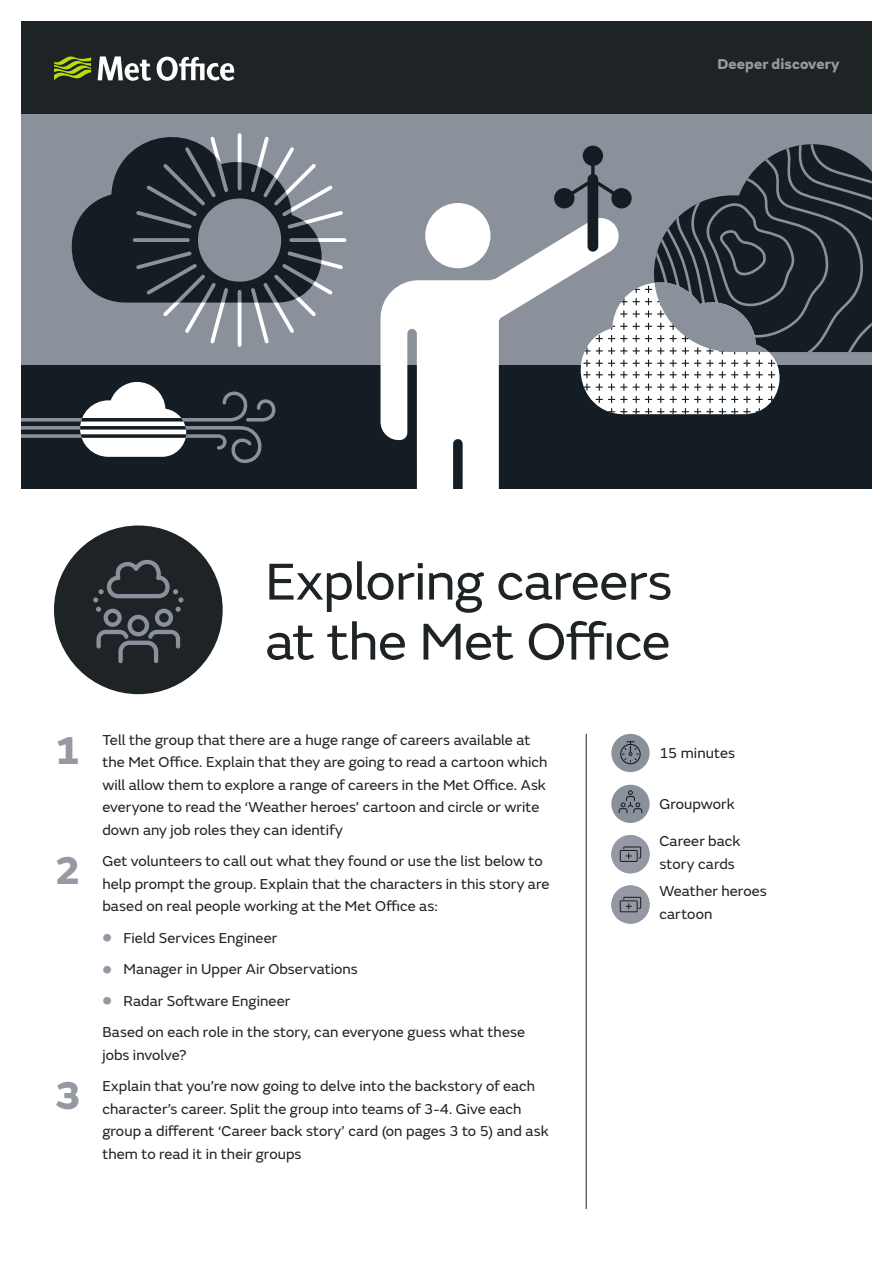
<style>
.page{position:relative;width:893px;height:1263px;background:#fff}
.page>*{position:absolute;margin:0;border:0;box-sizing:border-box;transform-origin:0 0}
.MO_Lesson_plan_title{font:54px/60px "FS Emeric";letter-spacing:-.01em;color:#1e2326}
.t1{font:800 40.5px "FS Emeric";color:#9699a3}
.MO_Lesson_plan_bulle{font:15px/22.5px "FS Emeric";letter-spacing:.005em;color:#1e2326}
.MO_Lesson_plan_body{font:15px/22.5px "FS Emeric";letter-spacing:.005em;color:#1e2326}
.MO_Lesson_plan_age_r{font:800 15px "FS Emeric";letter-spacing:.005em;color:#9699a3}
.s1{font-family:"Arial";font-weight:700;font-size:27px;color:#9699a3}
</style>
<div class="page">
<div style="left:54px;top:525px;width:169px;height:169px;background:#1e2326;border-radius:50%"></div>
<div style="left:21px;top:21px;width:851px;height:95px;background:#1e2326"></div>
<svg style="left:98px;top:56px;width:137px;height:25px"></svg>
<svg style="left:54px;top:56px;width:37px;height:24px"></svg>
<div style="left:21px;top:115px;width:851px;height:374px;background:#8b919b"></div>
<div style="left:21px;top:366px;width:851px;height:123px;background:#141d23"></div>
<svg style="left:71px;top:134px;width:251px;height:169px;fill:#141d23"></svg>
<div style="left:198px;top:198px;width:83px;height:84px;background:#8b919b;border-radius:50%"></div>
<hr style="left:238px;top:133px;width:3px;height:57px;background:#8b919b;border-radius:2px">
<svg style="left:133px;top:238px;width:57px;height:4px"></svg>
<hr style="left:238px;top:290px;width:3px;height:57px;background:#8b919b;border-radius:2px">
<svg style="left:289px;top:238px;width:57px;height:4px"></svg>
<svg style="left:238px;top:133px;width:3px;height:29px"></svg>
<svg style="left:238px;top:303px;width:3px;height:44px"></svg>
<svg style="left:136px;top:137px;width:92px;height:92px"></svg>
<svg style="left:136px;top:251px;width:92px;height:92px"></svg>
<svg style="left:251px;top:251px;width:92px;height:92px"></svg>
<svg style="left:318px;top:238px;width:28px;height:4px"></svg>
<svg style="left:251px;top:137px;width:92px;height:92px"></svg>
<div style="left:425px;top:203px;width:65px;height:65px;background:#fff;border-radius:50%"></div>
<svg style="left:381px;top:218px;width:173px;height:271px;fill:#fff"></svg>
<svg style="left:21px;top:382px;width:255px;height:81px"></svg>
<svg style="left:554px;top:144px;width:318px;height:270px"></svg>
<hr style="left:586px;top:734px;width:1px;height:475px;background:#1e2326">
<div style="left:611px;top:734px;width:39px;height:38px;background:#8b919b;border-radius:50%"></div>
<svg style="left:620px;top:741px;width:21px;height:23px"></svg>
<div style="left:611px;top:785px;width:39px;height:38px;background:#8b919b;border-radius:50%"></div>
<svg style="left:619px;top:790px;width:23px;height:23px"></svg>
<div style="left:611px;top:835px;width:39px;height:38px;background:#9699a3;border-radius:50%"></div>
<svg style="left:620px;top:846px;width:22px;height:16px"></svg>
<div style="left:611px;top:885px;width:39px;height:39px;background:#9699a3;border-radius:50%"></div>
<svg style="left:620px;top:897px;width:22px;height:15px"></svg>
<svg style="left:93px;top:559px;width:91px;height:104px"></svg>
<p class="MO_Lesson_plan_age_r" style="left:717px;top:52px;width:124px">Deeper discovery</p>
<p class="MO_Lesson_plan_title" style="left:265px;top:548px;width:408px">Exploring careers at the Met Office</p>
<p class="t1" style="left:54px;top:718px;width:29px">1</p>
<p class="t1" style="left:54px;top:838px;width:29px">2</p>
<p class="t1" style="left:54px;top:1063px;width:29px">3</p>
<p class="MO_Lesson_plan_bulle" style="left:102px;top:728px;width:447px">Tell the group that there are a huge range of careers available at the Met Office. Explain that they are going to read a cartoon which will allow them to explore a range of careers in the Met Office. Ask everyone to read the ‘Weather heroes’ cartoon and circle or write down any job roles they can identify</p>
<p class="MO_Lesson_plan_bulle" style="left:102px;top:849px;width:449px">Get volunteers to call out what they found or use the list below to help prompt the group. Explain that the characters in this story are based on real people working at the Met Office as:</p>
<p class="MO_Lesson_plan_bulle" style="left:102px;top:926px;width:176px"><span class="s1">•</span> Field Services Engineer</p>
<p class="MO_Lesson_plan_bulle" style="left:102px;top:957px;width:257px"><span class="s1">•</span> Manager in Upper Air Observations</p>
<p class="MO_Lesson_plan_bulle" style="left:102px;top:989px;width:189px"><span class="s1">•</span> Radar Software Engineer</p>
<p class="MO_Lesson_plan_bulle" style="left:102px;top:1020px;width:424px">Based on each role in the story, can everyone guess what these jobs involve?</p>
<p class="MO_Lesson_plan_bulle" style="left:102px;top:1074px;width:448px">Explain that you’re now going to delve into the backstory of each character’s career. Split the group into teams of 3-4. Give each group a different ‘Career back story’ card (on pages 3 to 5) and ask them to read it in their groups</p>
<p class="MO_Lesson_plan_body" style="left:659px;top:741px;width:77px">15 minutes</p>
<p class="MO_Lesson_plan_body" style="left:659px;top:792px;width:77px">Groupwork</p>
<p class="MO_Lesson_plan_body" style="left:659px;top:829px;width:83px">Career back story cards</p>
<p class="MO_Lesson_plan_body" style="left:659px;top:879px;width:109px">Weather heroes cartoon</p>
</div>
